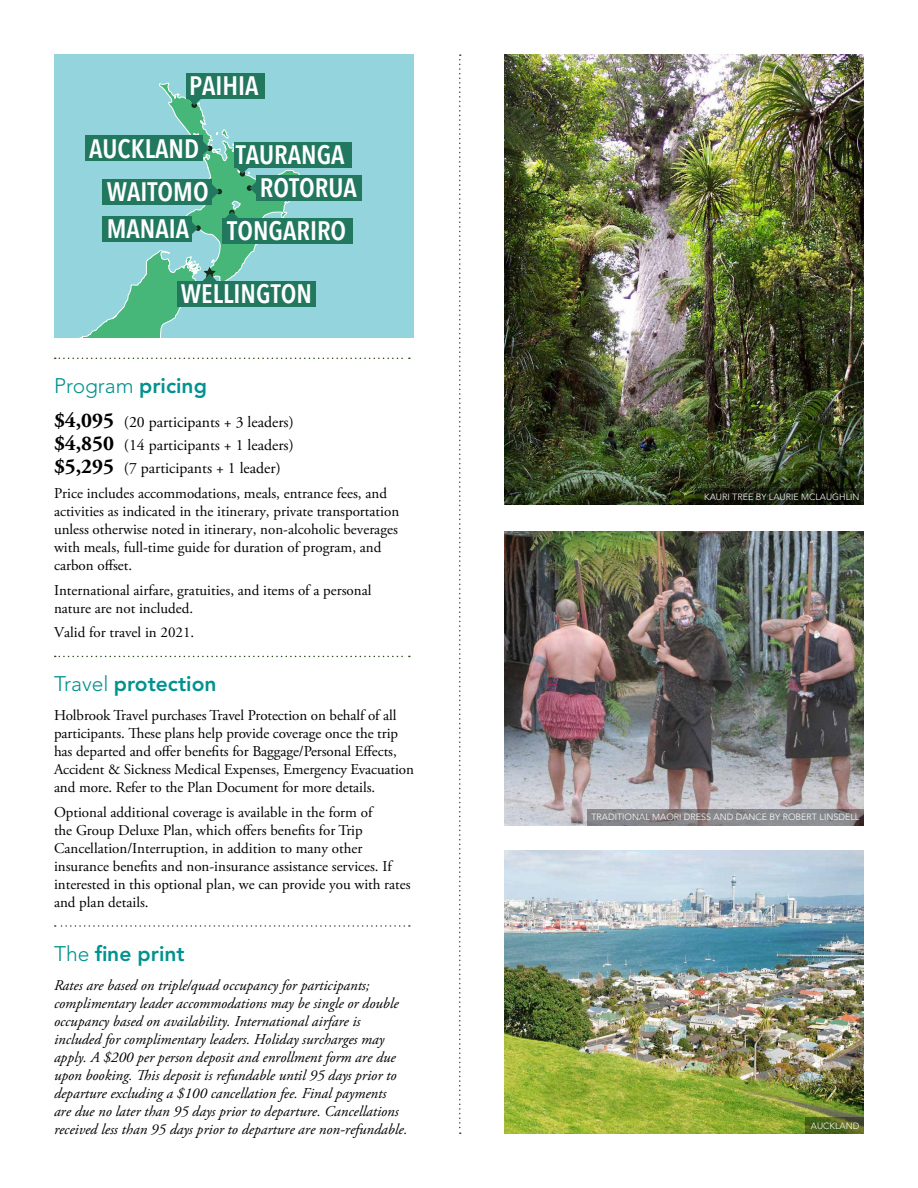
<style>
.page{position:relative;width:918px;height:1188px;background:#fff}
.page>*{position:absolute;margin:0;border:0;box-sizing:border-box;transform-origin:0 0}
.t1{font:600 condensed 26.55px/43.7px "Avenir Next LT Pro";color:#fff}
.t2{font:800 21px "Avenir LT Std";color:#00928f}
.t3{font:300 21px "Avenir LT Std";color:#00928f}
.t4{font:15.75px/23.2px "Adobe Garamond Pro";color:#000;text-align:justify}
.t5{font:15px/18px "Adobe Garamond Pro";color:#000}
.t6{font:italic 15px/18px "Adobe Garamond Pro";color:#000}
.t7{font:300 9px "Avenir LT Std";color:#fff}
.s1{font-weight:800}
.s2{font-weight:700;font-size:21px}
.s3{font-weight:300}
</style>
<div class="page">
<svg style="left:459px;top:54px;width:2px;height:1080px"></svg>
<img style="left:504px;top:850px;width:360px;height:284px">
<svg style="left:806px;top:1118px;width:58px;height:16px"></svg>
<svg style="left:55px;top:925px;width:355px;height:2px"></svg>
<svg style="left:55px;top:656px;width:355px;height:1px"></svg>
<img style="left:504px;top:531px;width:360px;height:294px">
<svg style="left:588px;top:809px;width:276px;height:16px;background:#848286"></svg>
<img style="left:504px;top:54px;width:360px;height:451px">
<svg style="left:696px;top:489px;width:168px;height:16px;background:#14190c"></svg>
<div style="left:54px;top:54px;width:360px;height:284px;background:#94d4dd"></div>
<div style="left:178px;top:281px;width:138px;height:26px;background:#22785e"></div>
<div style="left:257px;top:175px;width:105px;height:26px;background:#22785e"></div>
<div style="left:235px;top:142px;width:117px;height:25px;background:#22785e"></div>
<div style="left:222px;top:218px;width:131px;height:26px;background:#22785e"></div>
<div style="left:186px;top:73px;width:78px;height:25px;background:#22785e"></div>
<svg style="left:54px;top:81px;width:246px;height:257px"></svg>
<svg style="left:55px;top:358px;width:355px;height:1px"></svg>
<h1 class="t1" style="left:189px;top:63px;width:71px">PAIHIA</h1>
<h1 class="t1" style="left:107px;top:126px;width:103px;text-indent:-18px">AUCKLAND<br>WAITOMO</h1>
<h1 class="t1" style="left:236px;top:132px;width:110px">TAURANGA</h1>
<h1 class="t1" style="left:227px;top:208px;width:120px">TONGARIRO</h1>
<h1 class="t1" style="left:260px;top:166px;width:98px">ROTORUA</h1>
<h1 class="t1" style="left:107px;top:207px;width:84px">MANAIA</h1>
<h1 class="t1" style="left:181px;top:272px;width:133px">WELLINGTON</h1>
<h2 class="t3" style="left:54px;top:374px;width:154px">PROGRAM <span class="s1">pricing</span></h2>
<p class="t4" style="left:54px;top:411px;width:241px"><span class="s2">$4,095</span> (20 participants + 3 leaders) <span class="s2">$4,850</span> (14 participants + 1 leaders) <span class="s2">$5,295</span> (7 participants + 1 leader)</p>
<p class="t5" style="left:54px;top:485px;width:347px">Price includes accommodations, meals, entrance fees, and activities as indicated in the itinerary, private transportation unless otherwise noted in itinerary, non-alcoholic beverages with meals, full-time guide for duration of program, and carbon offset.</p>
<p class="t5" style="left:54px;top:581px;width:319px">International airfare, gratuities, and items of a personal nature are not included.</p>
<p class="t5" style="left:54px;top:624px;width:142px">Valid for travel in 2021.</p>
<h2 class="t2" style="left:54px;top:672px;width:164px"><span class="s3">TRAVEL</span> protection</h2>
<p class="t5" style="left:54px;top:707px;width:362px">Holbrook Travel purchases Travel Protection on behalf of all participants. These plans help provide coverage once the trip has departed and offer benefits for Baggage/Personal Effects, Accident &amp; Sickness Medical Expenses, Emergency Evacuation and more. Refer to the Plan Document for more details.</p>
<p class="t5" style="left:54px;top:804px;width:358px">Optional additional coverage is available in the form of<br>the Group Deluxe Plan, which offers benefits for Trip Cancellation/Interruption, in addition to many other insurance benefits and non-insurance assistance services. If interested in this optional plan, we can provide you with rates and plan details.</p>
<h2 class="t2" style="left:54px;top:941px;width:132px"><span class="s3">THE</span> fine print</h2>
<p class="t6" style="left:54px;top:977px;width:355px">Rates are based on triple/quad occupancy for participants; complimentary leader accommodations may be single or double occupancy based on availability. International airfare is included for complimentary leaders. Holiday surcharges may apply. A $200 per person deposit and enrollment form are due upon booking. This deposit is refundable until 95 days prior to departure excluding a $100 cancellation fee. Final payments<br>are due no later than 95 days prior to departure. Cancellations received less than 95 days prior to departure are non-refundable.</p>
<p class="t7" style="left:704px;top:492px;width:157px">KAURI TREE BY LAURIE MCLAUG HLIN</p>
<p class="t7" style="left:591px;top:812px;width:269px">TRADITIONAL MAORI DRESS AND DANCE BY ROBERT LINSDELL</p>
<p class="t7" style="left:811px;top:1121px;width:50px">AUCKLAND</p>
</div>
